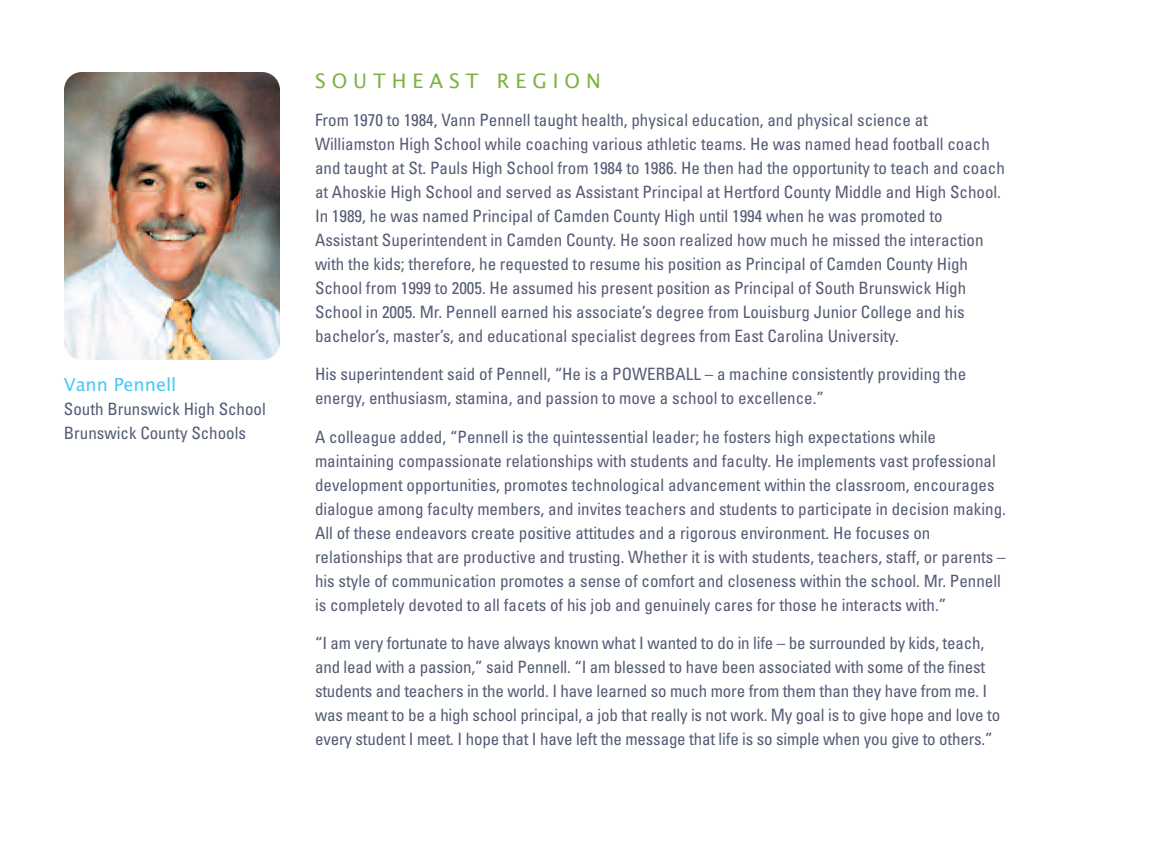
<style>
.page{position:relative;width:1152px;height:864px;background:#fff}
.page>*{position:absolute;margin:0;border:0;box-sizing:border-box;transform-origin:0 0}
.t1{font:20px "Lucida Grande";letter-spacing:.3em;color:#7fb240}
.t2{font:18px "Lucida Grande";color:#49c9f4}
.t3{font:condensed 17px/24px "Univers";color:#545c75}
</style>
<div class="page">
<img style="left:64px;top:72px;width:216px;height:288px;border-radius:18px">
<p class="t2" style="left:64px;top:374px;width:114px">Vann Pennell</p>
<p class="t3" style="left:64px;top:398px;width:203px">South Brunswick High School<br>Brunswick County Schools</p>
<p class="t1" style="left:315px;top:69px;width:287px">SOUTHEAST REGION</p>
<p class="t3" style="left:315px;top:109px;width:691px">From 1970 to 1984, Vann Pennell taught health, physical education, and physical science at Williamston High School while coaching various athletic teams. He was named head football coach and taught at St. Pauls High School from 1984 to 1986. He then had the opportunity to teach and coach at Ahoskie High School and served as Assistant Principal at Hertford County Middle and High School.<br>In 1989, he was named Principal of Camden County High until 1994 when he was promoted to Assistant Superintendent in Camden County. He soon realized how much he missed the interaction with the kids; therefore, he requested to resume his position as Principal of Camden County High School from 1999 to 2005. He assumed his present position as Principal of South Brunswick High School in 2005. Mr. Pennell earned his associate’s degree from Louisburg Junior College and his bachelor’s, master’s, and educational specialist degrees from East Carolina University.</p>
<p class="t3" style="left:315px;top:364px;width:653px">His superintendent said of Pennell, “He is a POWERBALL – a machine consistently providing the energy, enthusiasm, stamina, and passion to move a school to excellence.”</p>
<p class="t3" style="left:315px;top:426px;width:692px">A colleague added, “Pennell is the quintessential leader; he fosters high expectations while maintaining compassionate relationships with students and faculty. He implements vast professional development opportunities, promotes technological advancement within the classroom, encourages dialogue among faculty members, and invites teachers and students to participate in decision making.<br>All of these endeavors create positive attitudes and a rigorous environment. He focuses on relationships that are productive and trusting. Whether it is with students, teachers, staff, or parents – his style of communication promotes a sense of comfort and closeness within the school. Mr. Pennell is completely devoted to all facets of his job and genuinely cares for those he interacts with.”</p>
<p class="t3" style="left:315px;top:633px;width:687px">“I am very fortunate to have always known what I wanted to do in life – be surrounded by kids, teach, and lead with a passion,” said Pennell. “I am blessed to have been associated with some of the finest students and teachers in the world. I have learned so much more from them than they have from me. I was meant to be a high school principal, a job that really is not work. My goal is to give hope and love to every student I meet. I hope that I have left the message that life is so simple when you give to others.”</p>
</div>
